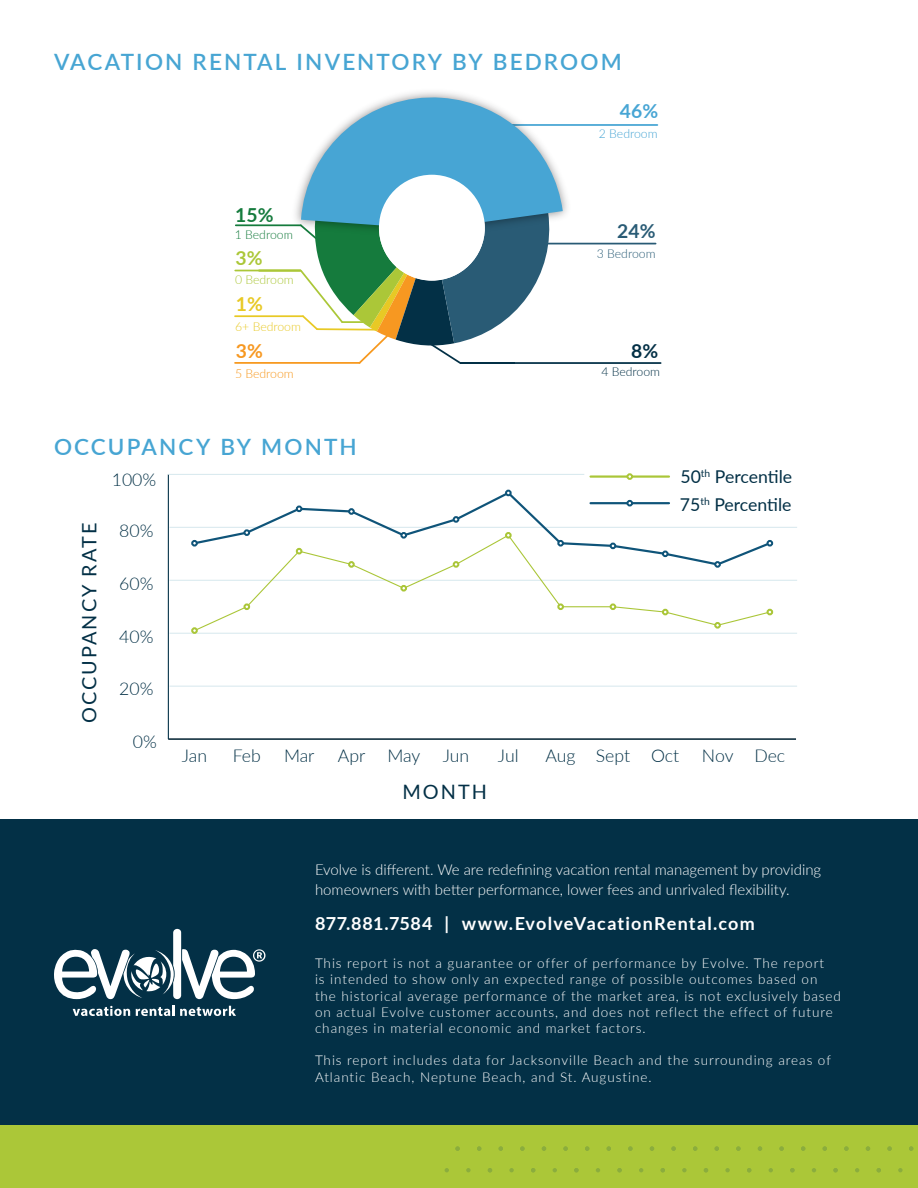
<style>
.page{position:relative;width:918px;height:1188px;background:#fff}
.page>*{position:absolute;margin:0;border:0;box-sizing:border-box;transform-origin:0 0}
.Subhead{font:600 22.5px "Lato";letter-spacing:.095em;color:#47a5d3}
.t1{font:19.95px "Lato";letter-spacing:.1em;color:#033046}
.t2{font:700 19.35px "Lato";color:#47a5d4}
.t3{font:700 19.35px "Lato";color:#295b75}
.t4{font:700 19.35px "Lato";color:#157b3d}
.t5{font:700 19.35px "Lato";color:#abc738}
.t6{font:700 19.35px "Lato";color:#f79821}
.t7{font:700 19.35px "Lato";color:#033046}
.t8{font:700 19.35px "Lato";color:#e8c925}
.Copy_Title{font:700 18px "Lato";letter-spacing:.06em;color:#fff}
.t9{font:300 17.7px "Lato";color:#033046}
.t10{font:17.7px "Lato";letter-spacing:-.005em;color:#033046}
.t11{font:300 15px/19.8px "Lato";color:#fff}
.t12{font:300 13.5px/16.2px "Lato";letter-spacing:.07em;color:#fff}
.t13{font:300 12.3px "Lato";color:#e8c925}
.t14{font:300 12.3px "Lato";color:#47a5d4}
.t15{font:300 12.3px "Lato";color:#abc738}
.t16{font:300 12.3px "Lato";color:#f7981d}
.t17{font:300 12.3px "Lato";color:#033046}
.t18{font:300 12.3px "Lato";color:#295b75}
.t19{font:300 12.3px "Lato";color:#157b3d}
</style>
<div class="page">
<div style="left:0;top:820px;width:918px;height:305px;background:#033046"></div>
<div style="left:0;top:1125px;width:918px;height:63px;background:#abc738"></div>
<svg style="left:898px;top:1168px;width:5px;height:4px"></svg>
<svg style="left:909px;top:1146px;width:4px;height:5px"></svg>
<svg style="left:887px;top:1146px;width:5px;height:5px"></svg>
<svg style="left:877px;top:1168px;width:4px;height:4px"></svg>
<svg style="left:855px;top:1168px;width:4px;height:4px"></svg>
<svg style="left:866px;top:1146px;width:4px;height:5px"></svg>
<svg style="left:844px;top:1146px;width:5px;height:5px"></svg>
<svg style="left:833px;top:1168px;width:5px;height:4px"></svg>
<svg style="left:812px;top:1168px;width:4px;height:4px"></svg>
<svg style="left:823px;top:1146px;width:4px;height:5px"></svg>
<svg style="left:801px;top:1146px;width:4px;height:5px"></svg>
<svg style="left:790px;top:1168px;width:5px;height:4px"></svg>
<svg style="left:769px;top:1168px;width:4px;height:4px"></svg>
<svg style="left:779px;top:1146px;width:5px;height:5px"></svg>
<svg style="left:758px;top:1146px;width:4px;height:5px"></svg>
<svg style="left:747px;top:1168px;width:4px;height:4px"></svg>
<svg style="left:725px;top:1168px;width:5px;height:4px"></svg>
<svg style="left:736px;top:1146px;width:5px;height:5px"></svg>
<svg style="left:715px;top:1146px;width:4px;height:5px"></svg>
<svg style="left:704px;top:1168px;width:4px;height:4px"></svg>
<svg style="left:682px;top:1168px;width:5px;height:4px"></svg>
<svg style="left:693px;top:1146px;width:4px;height:5px"></svg>
<svg style="left:671px;top:1146px;width:5px;height:5px"></svg>
<svg style="left:661px;top:1168px;width:4px;height:4px"></svg>
<svg style="left:639px;top:1168px;width:4px;height:4px"></svg>
<svg style="left:650px;top:1146px;width:4px;height:5px"></svg>
<svg style="left:628px;top:1146px;width:5px;height:5px"></svg>
<svg style="left:617px;top:1168px;width:5px;height:4px"></svg>
<svg style="left:596px;top:1168px;width:4px;height:4px"></svg>
<svg style="left:607px;top:1146px;width:4px;height:5px"></svg>
<svg style="left:585px;top:1146px;width:4px;height:5px"></svg>
<svg style="left:574px;top:1168px;width:5px;height:4px"></svg>
<svg style="left:553px;top:1168px;width:4px;height:4px"></svg>
<svg style="left:563px;top:1146px;width:5px;height:5px"></svg>
<svg style="left:542px;top:1146px;width:4px;height:5px"></svg>
<svg style="left:531px;top:1168px;width:4px;height:4px"></svg>
<svg style="left:509px;top:1168px;width:5px;height:4px"></svg>
<svg style="left:520px;top:1146px;width:5px;height:5px"></svg>
<svg style="left:499px;top:1146px;width:4px;height:5px"></svg>
<svg style="left:488px;top:1168px;width:4px;height:4px"></svg>
<svg style="left:466px;top:1168px;width:5px;height:4px"></svg>
<svg style="left:445px;top:1168px;width:4px;height:4px"></svg>
<svg style="left:477px;top:1146px;width:4px;height:5px"></svg>
<svg style="left:455px;top:1146px;width:5px;height:5px"></svg>
<svg style="left:73px;top:1006px;width:57px;height:10px"></svg>
<svg style="left:136px;top:1006px;width:100px;height:10px"></svg>
<svg style="left:54px;top:929px;width:211px;height:70px"></svg>
<hr style="left:168px;top:474px;width:1px;height:265px;background:#033046">
<hr style="left:168px;top:739px;width:628px;height:1px;background:#033046">
<hr style="left:169px;top:686px;width:628px;height:1px;background:#daeaef">
<hr style="left:169px;top:633px;width:628px;height:1px;background:#daeaef">
<hr style="left:169px;top:580px;width:628px;height:1px;background:#daeaef">
<hr style="left:169px;top:527px;width:628px;height:1px;background:#daeaef">
<hr style="left:168px;top:474px;width:628px;height:1px;background:#daeaef">
<div style="left:191px;top:540px;width:7px;height:7px;border:2px solid #0f5479;border-radius:50%"></div>
<div style="left:191px;top:627px;width:7px;height:7px;border:2px solid #aac638;border-radius:50%"></div>
<svg style="left:192px;top:473px;width:605px;height:160px"></svg>
<div style="left:626px;top:473px;width:7px;height:7px;border:2px solid #aac638;border-radius:50%"></div>
<hr style="left:235px;top:315px;width:68px;height:2px;background:#e8c925">
<hr style="left:235px;top:362px;width:125px;height:2px;background:#f7981d">
<hr style="left:235px;top:270px;width:66px;height:1px;background:#abc738">
<hr style="left:236px;top:224px;width:65px;height:2px;background:#157b3d">
<svg style="left:298px;top:93px;width:364px;height:271px"></svg>
<div style="left:379px;top:175px;width:106px;height:106px;background:#fff;border-radius:50%"></div>
<p class="Subhead" style="left:54px;top:45px;width:569px">VACATION RENTAL INVENTORY BY BEDROOM</p>
<p class="t4" style="left:235px;top:201px;width:40px">15%</p>
<p class="t19" style="left:235px;top:226px;width:60px">1 Bedroom</p>
<p class="t5" style="left:235px;top:244px;width:29px">3%</p>
<p class="t15" style="left:235px;top:271px;width:60px">0 Bedroom</p>
<p class="t8" style="left:236px;top:290px;width:29px">1%</p>
<p class="t13" style="left:235px;top:318px;width:67px">6+ Bedroom</p>
<p class="t2" style="left:620px;top:97px;width:40px">46%</p>
<p class="t14" style="left:599px;top:125px;width:60px">2 Bedroom</p>
<p class="t3" style="left:617px;top:216px;width:40px">24%</p>
<p class="t18" style="left:597px;top:245px;width:60px">3 Bedroom</p>
<p class="t6" style="left:236px;top:337px;width:29px">3%</p>
<p class="t7" style="left:631px;top:337px;width:29px">8%</p>
<p class="t16" style="left:235px;top:365px;width:60px">5 Bedroom</p>
<p class="t17" style="left:601px;top:363px;width:60px">4 Bedroom</p>
<p class="Subhead" style="left:54px;top:430px;width:304px">OCCUPANCY BY MONTH</p>
<p class="t1" style="left:75px;top:723px;width:201px;rotate:-90deg">OCCUPANCY RATE</p>
<p class="t9" style="left:112px;top:467px;width:46px">100%</p>
<p class="t9" style="left:119px;top:518px;width:36px">80%</p>
<p class="t9" style="left:119px;top:571px;width:36px">60%</p>
<p class="t9" style="left:119px;top:624px;width:36px">40%</p>
<p class="t9" style="left:119px;top:677px;width:36px">20%</p>
<p class="t10" style="left:680px;top:464px;width:113px">50<sup>th</sup> Percentile</p>
<p class="t10" style="left:680px;top:492px;width:113px">75<sup>th</sup> Percentile</p>
<p class="t9" style="left:133px;top:730px;width:26px">0%</p>
<p class="t9" style="left:182px;top:743px;width:27px">Jan</p>
<p class="t9" style="left:233px;top:743px;width:30px">Feb</p>
<p class="t9" style="left:284px;top:743px;width:32px">Mar</p>
<p class="t9" style="left:338px;top:743px;width:29px">Apr</p>
<p class="t9" style="left:387px;top:743px;width:34px">May</p>
<p class="t9" style="left:443px;top:743px;width:28px">Jun</p>
<p class="t9" style="left:498px;top:743px;width:22px">Jul</p>
<p class="t9" style="left:546px;top:743px;width:135px">Aug Sept Oct</p>
<p class="t9" style="left:702px;top:743px;width:85px">Nov Dec</p>
<p class="t1" style="left:403px;top:778px;width:86px">MONTH</p>
<p class="t11" style="left:315px;top:859px;width:508px">Evolve is different. We are redefining vacation rental management by providing homeowners with better performance, lower fees and unrivaled flexibility.</p>
<p class="Copy_Title" style="left:315px;top:910px;width:441px">877.881.7584 | www.EvolveVacationRental.com</p>
<p class="t12" style="left:315px;top:955px;width:528px">This report is not a guarantee or offer of performance by Evolve. The report<br>is intended to show only an expected range of possible outcomes based on the historical average performance of the market area, is not exclusively based on actual Evolve customer accounts, and does not reflect the effect of future changes in material economic and market factors.</p>
<p class="t12" style="left:315px;top:1052px;width:517px">This report includes data for Jacksonville Beach and the surrounding areas of<br>Atlantic Beach, Neptune Beach, and St. Augustine.</p>
</div>
